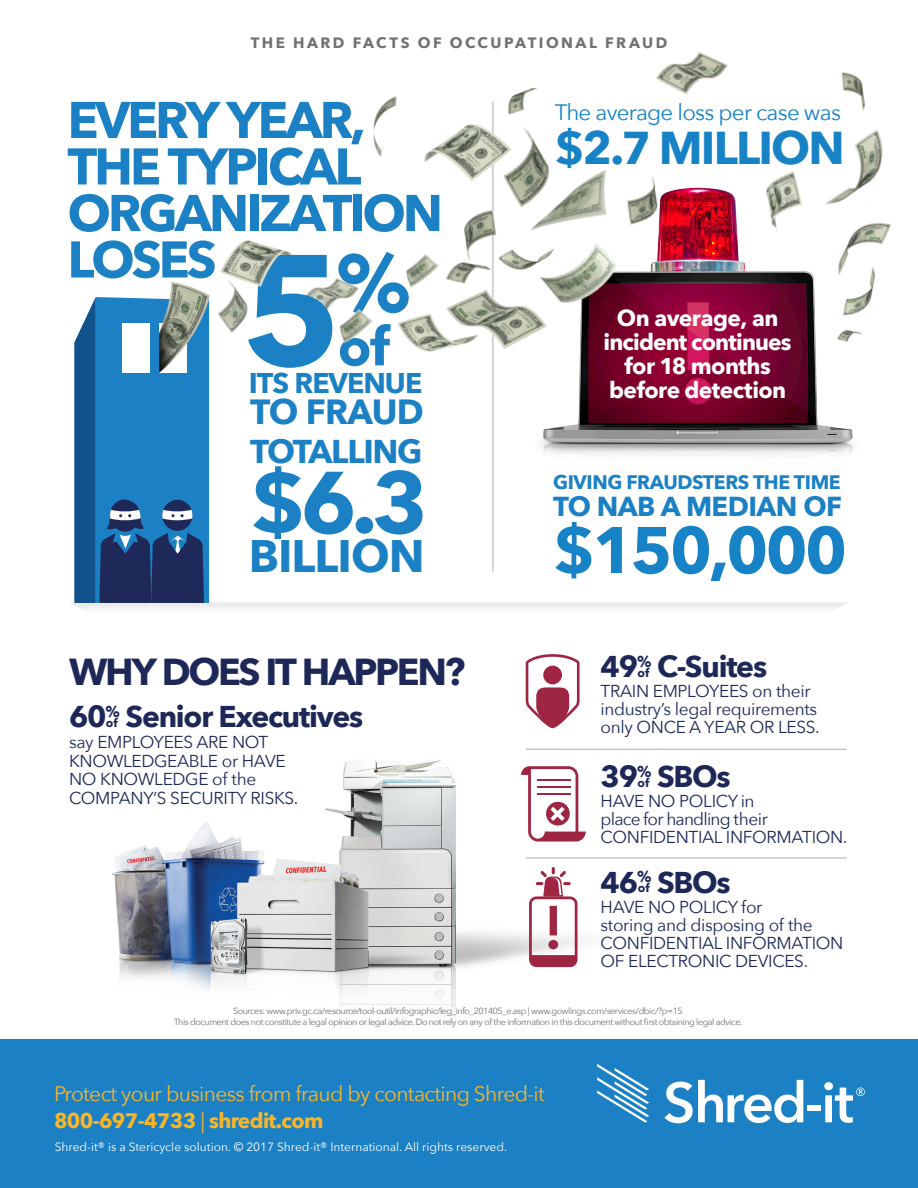
<style>
.page{position:relative;width:918px;height:1188px;background:#fff}
.page>*{position:absolute;margin:0;border:0;box-sizing:border-box;transform-origin:0 0}
.t1{font:700 155.25px "Avenir Next";color:#1b81c4}
.t2{font:700 86.4px "Avenir Next";color:#1b81c4}
.t3{font:700 64.95px "Avenir Next";letter-spacing:-.04em;color:#1782c5}
.Body_Intro{font:700 53.4px "Avenir Next";color:#1b81c4}
.t4{font:700 51px/46.5px "Avenir Next";letter-spacing:-.06em;color:#1b81c4}
.t5{font:700 45.9px "Avenir Next";letter-spacing:-.04em;color:#1782c5}
.Body_Intro-2{font:700 45.45px "Avenir Next";letter-spacing:-.02em;color:#1b81c4}
.t6{font:700 37.5px "Avenir Next";letter-spacing:-.06em;color:#1e2858}
.Body_Intro-3{font:700 34.8px "Avenir Next";letter-spacing:-.02em;color:#1b81c4}
.Body_Intro-4{font:700 33px "Avenir Next";letter-spacing:-.04em;color:#1b81c4}
.t7{font:700 30px "Avenir Next";letter-spacing:-.04em;color:#1e2858}
.Body_Intro-5{font:700 28.5px "Avenir Next";letter-spacing:-.035em;color:#1b81c4}
.t8{font:700 27.45px "Avenir Next";letter-spacing:-.02em;color:#1b81c4}
.Body_Intro-6{font:700 22.8px/24.2px "Avenir Next";letter-spacing:-.03em;color:#fff;text-align:center}
.t9{font:22.35px "Avenir Next";letter-spacing:-.03em;color:#1782c5}
.t10{font:21px/27px "Avenir Next";letter-spacing:-.03em;color:#fcb525}
.t11{font:700 19.5px "Avenir Next";letter-spacing:-.02em;color:#1b81c4}
.t12{font:17.25px/18px "Avenir Next";letter-spacing:-.02em;color:#1e2858}
.Body_Intro-7{font:700 15px "Avenir Next";letter-spacing:.16em;color:#707271}
.t13{font:12px "Avenir Next";color:#fff}
.t14{font:700 12px "Avenir Next";color:#1e2858}
.t15{font:9px "Avenir Next";letter-spacing:-.05em;color:#707271}
.s1{font-size:83.85px}
.s2{font-weight:700}
</style>
<div class="page">
<img style="left:304px;top:278px;width:55px;height:19px">
<hr style="left:493px;top:101px;width:1px;height:471px;background:#adabab">
<img style="left:299px;top:748px;width:373px;height:292px">
<img style="left:112px;top:819px;width:342px;height:206px">
<img style="left:170px;top:282px;width:40px;height:15px">
<img style="left:624px;top:187px;width:229px;height:255px">
<img style="left:232px;top:290px;width:10px;height:7px">
<img style="left:808px;top:129px;width:75px;height:85px">
<img style="left:764px;top:171px;width:40px;height:60px">
<img style="left:424px;top:122px;width:74px;height:64px">
<img style="left:471px;top:286px;width:23px;height:11px">
<img style="left:656px;top:52px;width:72px;height:43px">
<img style="left:533px;top:170px;width:96px;height:93px">
<img style="left:542px;top:230px;width:82px;height:67px">
<div style="left:0;top:1040px;width:918px;height:148px;background:#1b81c4"></div>
<svg style="left:597px;top:1064px;width:52px;height:59px"></svg>
<svg style="left:665px;top:1080px;width:138px;height:43px"></svg>
<div style="left:808px;top:1106px;width:13px;height:5px;background:#fff"></div>
<svg style="left:824px;top:1082px;width:41px;height:41px"></svg>
<svg style="left:529px;top:867px;width:49px;height:100px"></svg>
<svg style="left:521px;top:766px;width:65px;height:76px"></svg>
<svg style="left:526px;top:654px;width:54px;height:74px"></svg>
<img style="left:220px;top:240px;width:72px;height:50px">
<img style="left:499px;top:227px;width:59px;height:53px">
<img style="left:849px;top:297px;width:23px;height:25px">
<img style="left:406px;top:254px;width:33px;height:33px">
<img style="left:446px;top:265px;width:48px;height:21px">
<img style="left:508px;top:87px;width:30px;height:27px">
<img style="left:849px;top:327px;width:13px;height:17px">
<img style="left:841px;top:72px;width:24px;height:39px">
<img style="left:456px;top:207px;width:43px;height:63px">
<img style="left:624px;top:170px;width:40px;height:57px">
<hr style="left:526px;top:858px;width:321px;height:1px;background:#adabab">
<hr style="left:526px;top:749px;width:321px;height:1px;background:#adabab">
<svg style="left:70px;top:297px;width:779px;height:312px"></svg>
<img style="left:498px;top:114px;width:64px;height:98px">
<img style="left:373px;top:96px;width:24px;height:61px">
<img style="left:814px;top:197px;width:78px;height:100px">
<p class="Body_Intro-7" style="left:251px;top:30px;width:418px">THE HARD FACTS OF OCCUPATIONAL FRAUD</p>
<p class="t4" style="left:68px;top:96px;width:377px">EVERY YEAR,<br>THE TYPICAL<br>ORGANIZATION<br>LOSES</p>
<p class="t9" style="left:555px;top:93px;width:288px">The average loss per case was</p>
<p class="t5" style="left:555px;top:108px;width:291px">$2.7 MILLION</p>
<p class="t1" style="left:242px;top:176px;width:170px">5<sup>%</sup></p>
<p class="Body_Intro-6" style="left:604px;top:306px;width:190px">On average, an incident continues for 18 months</p>
<p class="Body_Intro" style="left:338px;top:300px;width:53px">of</p>
<p class="Body_Intro-5" style="left:249px;top:359px;width:175px">ITS REVENUE</p>
<p class="Body_Intro-6" style="left:609px;top:378px;width:178px">before detection</p>
<p class="Body_Intro-3" style="left:250px;top:382px;width:175px">TO FRAUD</p>
<p class="Body_Intro-4" style="left:250px;top:423px;width:174px">TOTALLING</p>
<p class="t2" style="left:250px;top:428px;width:179px"><span class="s1">$</span>6.3</p>
<p class="Body_Intro-2" style="left:249px;top:517px;width:178px">BILLION</p>
<p class="t6" style="left:69px;top:639px;width:398px">WHY DOES IT HAPPEN?</p>
<p class="t7" style="left:69px;top:691px;width:296px">60<sup>%</sup> Senior Executives</p>
<p class="t12" style="left:69px;top:732px;width:201px">say EMPLOYEES ARE NOT</p>
<p class="t12" style="left:69px;top:751px;width:218px">KNOWLEDGEABLE or HAVE</p>
<p class="t12" style="left:69px;top:769px;width:231px;line-height:18.8px">NO KNOWLEDGE of the<br>COMPANY’S SECURITY RISKS.</p>
<p class="t14" style="left:106px;top:712px;width:13px">of</p>
<p class="t11" style="left:553px;top:465px;width:289px">GIVING FRAUDSTERS THE TIME</p>
<p class="t8" style="left:553px;top:483px;width:290px">TO NAB A MEDIAN OF</p>
<p class="t3" style="left:553px;top:494px;width:295px">$150,000</p>
<p class="t7" style="left:601px;top:641px;width:168px">49<sup>%</sup> C-Suites</p>
<p class="t12" style="left:601px;top:682px;width:221px">TRAIN EMPLOYEES on their industry’s legal requirements only ONCE A YEAR OR LESS.</p>
<p class="t14" style="left:638px;top:662px;width:13px">of</p>
<p class="t7" style="left:601px;top:751px;width:132px">39<sup>%</sup> SBOs</p>
<p class="t12" style="left:601px;top:792px;width:248px">HAVE NO POLICY in<br>place for handling their<br>CONFIDENTIAL INFORMATION.</p>
<p class="t14" style="left:638px;top:773px;width:13px">of</p>
<p class="t7" style="left:601px;top:856px;width:132px">46<sup>%</sup> SBOs</p>
<p class="t12" style="left:601px;top:897px;width:244px">HAVE NO POLICY for<br>storing and disposing of the<br>CONFIDENTIAL INFORMATION<br>OF ELECTRONIC DEVICES.</p>
<p class="t14" style="left:638px;top:878px;width:13px">of</p>
<p class="t15" style="left:233px;top:1003px;width:451px">Sources: www.priv.gc.ca/resource/tool-outil/infographic/leg_info_201405_e.asp | www.gowlings.com/services/dbic/?p=15</p>
<p class="t15" style="left:174px;top:1014px;width:570px">This document does not constitute a legal opinion or legal advice. Do not rely on any of the information in this document without first obtaining legal advice.</p>
<p class="t10" style="left:54px;top:1080px;width:492px">Protect your business from fraud by contacting Shred-it<br><span class="s2">800-697-4733</span> | <span class="s2">shredit.com</span></p>
<p class="t13" style="left:55px;top:1137px;width:454px">Shred-it® is a Stericycle solution. © 2017 Shred-it® International. All rights reserved.</p>
</div>
